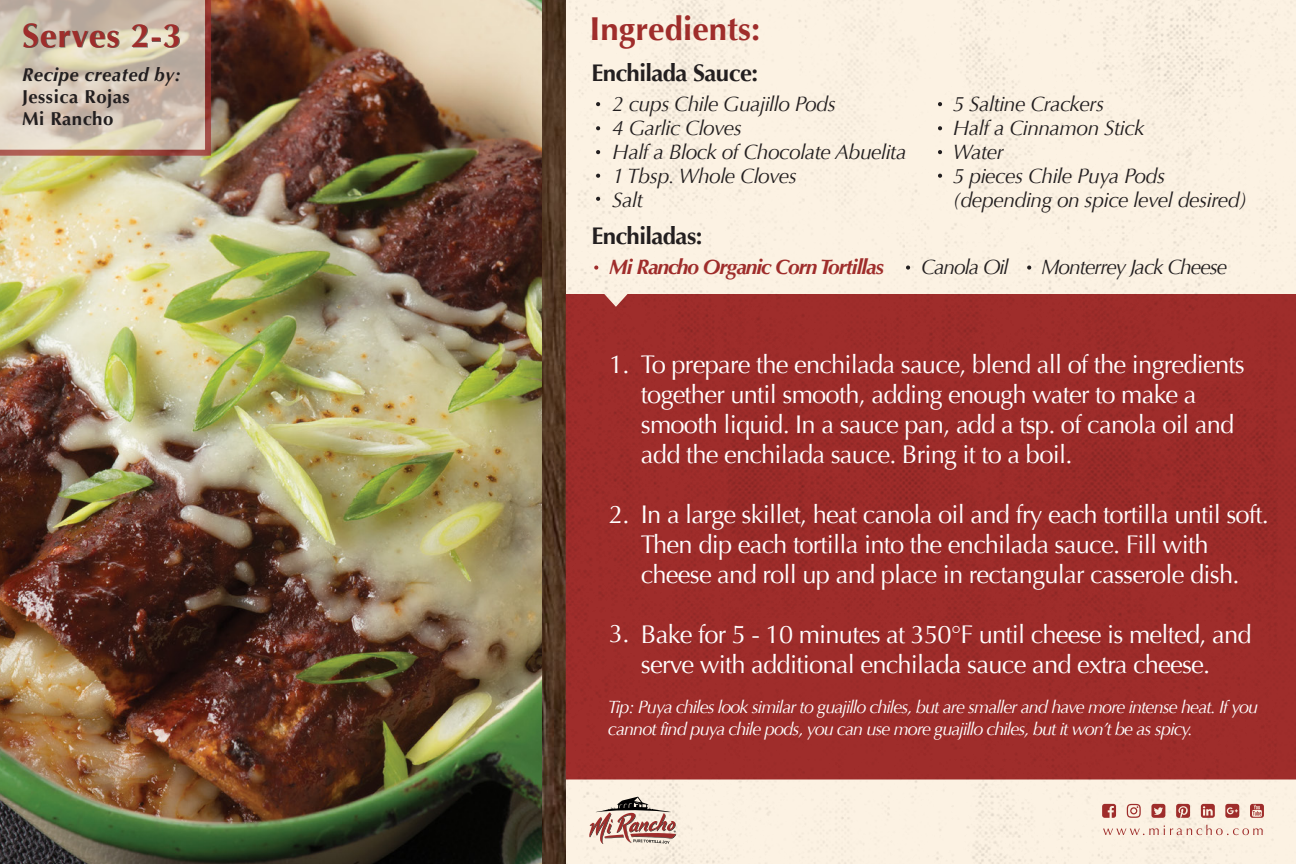
<style>
.page{position:relative;width:1296px;height:864px;background:#fff}
.page>*{position:absolute;margin:0;border:0;box-sizing:border-box;transform-origin:0 0}
.t1{font:700 33.9px "Optima";letter-spacing:.025em;color:#9f2d2b}
.t2{font:700 33px "Optima";color:#9f2d2b}
.t3{font:25.5px/30px "Optima";letter-spacing:-.03em;color:#fff}
.t4{font:700 24px "Optima";letter-spacing:-.025em;color:#231f20}
.t5{font:italic 21px/24px "Optima";letter-spacing:-.025em;color:#231f20}
.t6{font:italic 700 21px "Optima";letter-spacing:-.05em;color:#9f2d2b}
.t7{font:italic 21px "Optima";letter-spacing:-.05em;color:#231f20}
.t8{font:700 18.6px/22.5px "Optima";letter-spacing:.025em;color:#231f20}
.t9{font:italic 700 18.6px "Optima";letter-spacing:.025em;color:#231f20}
.t10{font:italic 18px/21.6px "Optima";letter-spacing:-.05em;color:#fff}
</style>
<div class="page">
<img style="left:0;top:0;width:542px;height:864px">
<img style="left:542px;top:0;width:14px;height:864px">
<img style="left:556px;top:0;width:172px;height:864px">
<img style="left:728px;top:0;width:568px;height:864px">
<svg style="left:589px;top:797px;width:87px;height:47px;background:#c8aba1"></svg>
<svg style="left:1103px;top:825px;width:160px;height:10px;background:#edd4c7"></svg>
<svg style="left:1127px;top:804px;width:14px;height:14px"></svg>
<svg style="left:1102px;top:804px;width:14px;height:14px"></svg>
<svg style="left:1151px;top:804px;width:14px;height:14px"></svg>
<svg style="left:1176px;top:804px;width:14px;height:14px"></svg>
<svg style="left:1225px;top:804px;width:14px;height:14px"></svg>
<svg style="left:1250px;top:804px;width:14px;height:14px"></svg>
<svg style="left:1201px;top:804px;width:14px;height:14px"></svg>
<svg style="left:0;top:0;width:211px;height:156px;background:#c9b7a6"></svg>
<svg style="left:596px;top:102px;width:4px;height:4px"></svg>
<svg style="left:594px;top:266px;width:4px;height:4px"></svg>
<svg style="left:906px;top:266px;width:4px;height:4px"></svg>
<svg style="left:1027px;top:266px;width:4px;height:4px"></svg>
<svg style="left:596px;top:126px;width:4px;height:4px"></svg>
<svg style="left:596px;top:150px;width:4px;height:4px"></svg>
<svg style="left:596px;top:174px;width:4px;height:4px"></svg>
<svg style="left:596px;top:197px;width:4px;height:4px"></svg>
<svg style="left:938px;top:102px;width:4px;height:4px"></svg>
<svg style="left:938px;top:126px;width:4px;height:4px"></svg>
<svg style="left:938px;top:150px;width:4px;height:4px"></svg>
<svg style="left:938px;top:174px;width:4px;height:4px"></svg>
<h1 class="t1" style="left:22px;top:16px;width:161px">Serves 2-3</h1>
<p class="t9" style="left:22px;top:63px;width:161px">Recipe created by:</p>
<p class="t8" style="left:22px;top:86px;width:109px">Jessica Rojas<br>Mi Rancho</p>
<p class="t2" style="left:590px;top:10px;width:172px">Ingredients:</p>
<p class="t4" style="left:592px;top:59px;width:168px">Enchilada Sauce:</p>
<p class="t5" style="left:612px;top:92px;width:296px">2 cups Chile Guajillo Pods<br>4 Garlic Cloves<br>Half a Block of Chocolate Abuelita<br>1 Tbsp. Whole Cloves<br>Salt</p>
<p class="t5" style="left:953px;top:92px;width:296px">5 Saltine Crackers<br>Half a Cinnamon Stick<br>Water<br>5 pieces Chile Puya Pods (depending on spice level desired)</p>
<p class="t4" style="left:592px;top:221px;width:112px">Enchiladas:</p>
<p class="t6" style="left:609px;top:255px;width:276px">Mi Rancho Organic Corn Tortillas</p>
<p class="t7" style="left:921px;top:255px;width:89px">Canola Oil</p>
<p class="t7" style="left:1041px;top:255px;width:188px">Monterrey Jack Cheese</p>
<p class="t3" style="left:641px;top:350px;width:605px;text-indent:-32px">1. To prepare the enchilada sauce, blend all of the ingredients together until smooth, adding enough water to make a smooth liquid. In a sauce pan, add a tsp. of canola oil and add the enchilada sauce. Bring it to a boil.</p>
<p class="t3" style="left:641px;top:500px;width:629px;text-indent:-32px">2. In a large skillet, heat canola oil and fry each tortilla until soft.<br>Then dip each tortilla into the enchilada sauce. Fill with cheese and roll up and place in rectangular casserole dish.</p>
<p class="t3" style="left:609px;top:620px;width:644px;text-align:center">3. Bake for 5 - 10 minutes at 350°F until cheese is melted, and serve with additional enchilada sauce and extra cheese.</p>
<p class="t10" style="left:608px;top:697px;width:652px">Tip: Puya chiles look similar to guajillo chiles, but are smaller and have more intense heat. If you cannot find puya chile pods, you can use more guajillo chiles, but it won’t be as spicy.</p>
</div>
